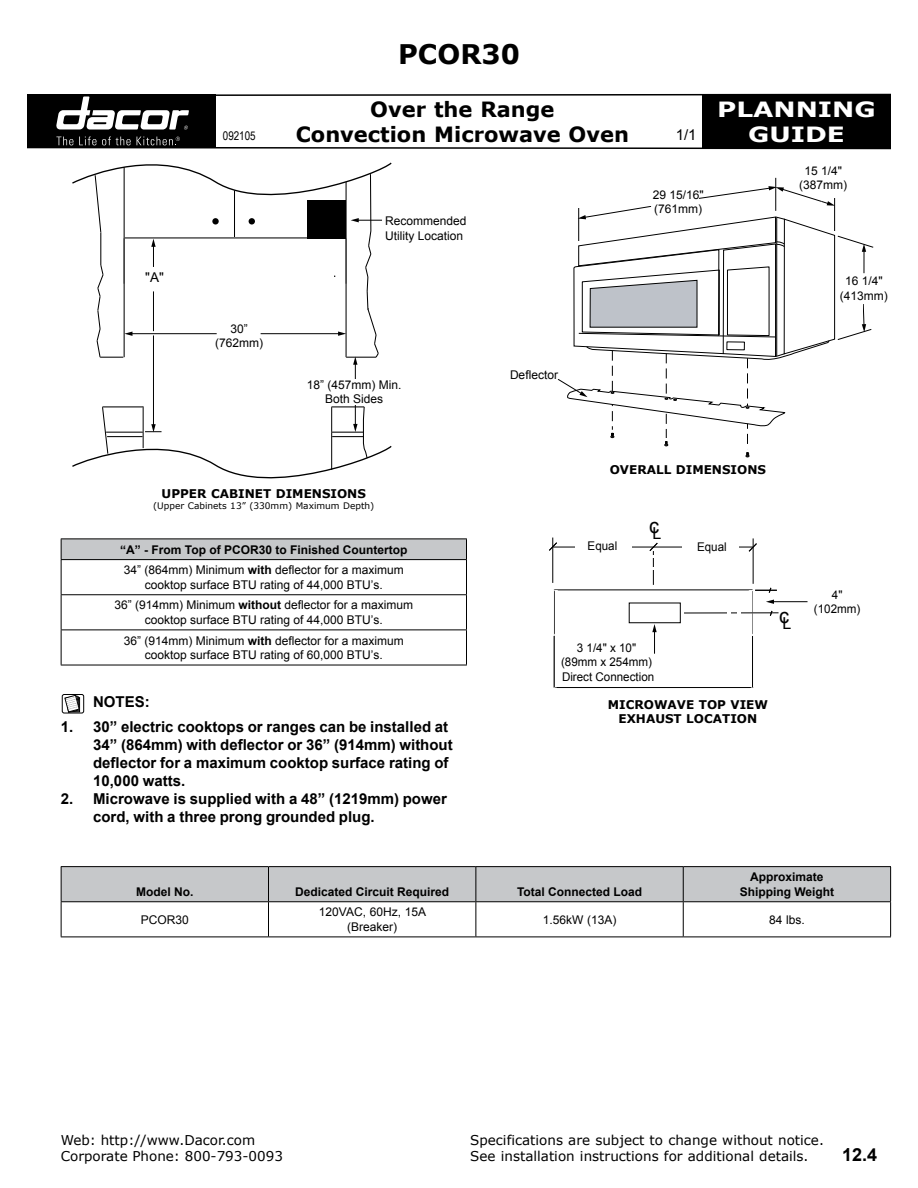
<style>
.page{position:relative;width:918px;height:1188px;background:#fff}
.page>*{position:absolute;margin:0;border:0;box-sizing:border-box;transform-origin:0 0}
.t1{font:700 27px "Verdana";color:#000}
.t2{font:700 21px/25.2px "Verdana";color:#000;text-align:center}
.t3{font:700 21px/25.2px "Verdana";color:#fff;text-align:center;scale:1.25 1}
.t4{font:20.7px "Arial";color:#000}
.t5{font:700 18px "Arial";color:#000}
.t6{font:700 15px/18px "Arial";color:#000}
.t7{font:15px "Arial";color:#000}
.t8{font:13.5px/16.2px "Verdana";color:#000}
.t9{font:13.5px "Arial";color:#000}
.t10{font:12px/14.4px "Arial";color:#000;text-align:center}
.t11{font:700 12px/20.7px "Arial";color:#000}
.t12{font:700 12px/14.4px "Verdana";color:#000}
.t13{font:12px "Arial Narrow";color:#000}
.t14{font:9px "Verdana";color:#000}
.s1{font-weight:400}
.s2{font-weight:700}
</style>
<div class="page">
<div style="left:27px;top:94px;width:189px;height:54px;background:#000"></div>
<div style="left:702px;top:94px;width:189px;height:54px;background:#000"></div>
<svg style="left:27px;top:137px;width:864px;height:13px"></svg>
<svg style="left:56px;top:93px;width:835px;height:37px"></svg>
<hr style="left:153px;top:335px;width:1px;height:91px;background:#000">
<svg style="left:72px;top:162px;width:320px;height:217px"></svg>
<div style="left:139px;top:267px;width:24px;height:24px;background:#fff"></div>
<svg style="left:72px;top:405px;width:320px;height:74px"></svg>
<div style="left:61px;top:539px;width:405px;height:21px;background:#c6c8ca"></div>
<hr style="left:61px;top:538px;width:406px;height:1px;background:#000">
<svg style="left:61px;top:539px;width:1px;height:20px"></svg>
<svg style="left:466px;top:539px;width:1px;height:20px"></svg>
<hr style="left:61px;top:559px;width:406px;height:1px;background:#000">
<hr style="left:61px;top:560px;width:1px;height:34px;background:#000">
<hr style="left:466px;top:560px;width:1px;height:34px;background:#000">
<hr style="left:61px;top:594px;width:406px;height:1px;background:#000">
<hr style="left:61px;top:595px;width:1px;height:35px;background:#000">
<hr style="left:466px;top:595px;width:1px;height:35px;background:#000">
<hr style="left:61px;top:630px;width:406px;height:1px;background:#000">
<hr style="left:61px;top:630px;width:1px;height:35px;background:#000">
<hr style="left:466px;top:630px;width:1px;height:35px;background:#000">
<hr style="left:61px;top:665px;width:406px;height:1px;background:#000">
<div style="left:62px;top:867px;width:828px;height:34px;background:#c6c8ca"></div>
<hr style="left:61px;top:866px;width:207px;height:1px;background:#000">
<hr style="left:61px;top:867px;width:1px;height:34px;background:#000">
<hr style="left:268px;top:866px;width:208px;height:1px;background:#000">
<hr style="left:268px;top:867px;width:1px;height:34px;background:#000">
<hr style="left:476px;top:866px;width:207px;height:1px;background:#000">
<hr style="left:476px;top:867px;width:1px;height:34px;background:#000">
<hr style="left:683px;top:866px;width:208px;height:1px;background:#000">
<hr style="left:683px;top:867px;width:1px;height:34px;background:#000">
<hr style="left:890px;top:867px;width:1px;height:34px;background:#000">
<hr style="left:61px;top:901px;width:207px;height:1px;background:#000">
<hr style="left:61px;top:902px;width:1px;height:35px;background:#000">
<hr style="left:268px;top:901px;width:208px;height:1px;background:#000">
<hr style="left:268px;top:902px;width:1px;height:35px;background:#000">
<hr style="left:476px;top:901px;width:207px;height:1px;background:#000">
<hr style="left:476px;top:902px;width:1px;height:35px;background:#000">
<hr style="left:683px;top:901px;width:208px;height:1px;background:#000">
<hr style="left:683px;top:902px;width:1px;height:35px;background:#000">
<hr style="left:890px;top:902px;width:1px;height:35px;background:#000">
<hr style="left:61px;top:937px;width:207px;height:1px;background:#000">
<hr style="left:268px;top:937px;width:208px;height:1px;background:#000">
<hr style="left:476px;top:937px;width:207px;height:1px;background:#000">
<hr style="left:683px;top:937px;width:208px;height:1px;background:#000">
<div style="left:62px;top:694px;width:22px;height:19px;border:1px solid #000;border-radius:2px"></div>
<svg style="left:65px;top:695px;width:15px;height:17px"></svg>
<hr style="left:775px;top:178px;width:1px;height:33px;background:#000">
<svg style="left:558px;top:186px;width:316px;height:271px"></svg>
<div style="left:727px;top:342px;width:18px;height:8px;border:1px solid #000"></div>
<hr style="left:554px;top:590px;width:199px;height:1px;background:#000">
<hr style="left:752px;top:590px;width:1px;height:98px;background:#000">
<hr style="left:554px;top:590px;width:1px;height:98px;background:#000">
<hr style="left:554px;top:687px;width:199px;height:1px;background:#000">
<hr style="left:653px;top:551px;width:1px;height:34px;background:#000">
<hr style="left:684px;top:613px;width:95px;height:1px;background:#000">
<svg style="left:755px;top:587px;width:22px;height:6px"></svg>
<svg style="left:770px;top:610px;width:3px;height:6px"></svg>
<hr style="left:553px;top:538px;width:1px;height:45px;background:#000">
<hr style="left:753px;top:538px;width:1px;height:46px;background:#000">
<hr style="left:553px;top:547px;width:200px;height:1px;background:#000">
<svg style="left:549px;top:542px;width:8px;height:9px"></svg>
<svg style="left:748px;top:543px;width:9px;height:9px"></svg>
<svg style="left:649px;top:542px;width:9px;height:16px"></svg>
<div style="left:575px;top:542px;width:57px;height:12px;background:#fff"></div>
<div style="left:682px;top:542px;width:56px;height:12px;background:#fff"></div>
<hr style="left:773px;top:601px;width:35px;height:1px;background:#000">
<svg style="left:766px;top:600px;width:8px;height:4px"></svg>
<svg style="left:652px;top:622px;width:5px;height:32px"></svg>
<p class="t9" style="left:145px;top:269px;width:20px">"A"</p>
<h1 class="t1" style="left:398px;top:37px;width:123px">PCOR30</h1>
<h2 class="t2" style="left:296px;top:96px;width:335px">OVER THE RANGE<br>CONVECTION M ICROWAVE OVEN</h2>
<p class="t13" style="left:223px;top:127px;width:34px">092105</p>
<p class="t7" style="left:676px;top:125px;width:22px">1/1</p>
<p class="t10" style="left:215px;top:322px;width:49px">30” (762mm)</p>
<p class="t10" style="left:385px;top:214px;width:83px;text-align:left">Recommended<br>Utility Location</p>
<p class="t10" style="left:307px;top:378px;width:96px">18” (457mm) Min.<br>Both Sides</p>
<p class="t10" style="left:510px;top:368px;width:50px">Deflector</p>
<p class="t10" style="left:653px;top:187px;width:52px;text-align:left">29 15/16" (761mm)</p>
<h2 class="t3" style="left:717px;top:96px;width:128px">PLANNING<br>GUIDE</h2>
<p class="t10" style="left:799px;top:163px;width:49px">15 1/4" (387mm)</p>
<p class="t10" style="left:840px;top:274px;width:49px">16 1/4" (413mm)</p>
<p class="t12" style="left:610px;top:462px;width:47px">OVE RALL</p>
<p class="t12" style="left:676px;top:462px;width:92px">DIMENSIONS</p>
<p class="t12" style="left:162px;top:486px;width:19px">UPPE</p>
<p class="t12" style="left:197px;top:486px;width:51px">R CABINET</p>
<p class="t12" style="left:276px;top:486px;width:92px">DIMENSIONS</p>
<p class="t14" style="left:153px;top:500px;width:223px">(Upper Cabinets 13” (330mm) Maximum Depth)</p>
<p class="t11" style="left:120px;top:539px;width:289px">“A” - From Top of PCOR30 to Finished Countertop<br><span class="s1">34” (864mm) Minimum</span> with <span class="s1">deflector for a maximum</span></p>
<p class="t10" style="left:114px;top:574px;width:300px;line-height:20.7px">cooktop surface BTU rating of 44,000 BTU’s.<br>36” (914mm) Minimum <span class="s2">without</span> deflector for a maximum</p>
<p class="t10" style="left:124px;top:609px;width:282px;line-height:20.7px">cooktop surface BTU rating of 44,000 BTU’s.<br>36” (914mm) Minimum <span class="s2">with</span> deflector for a maximum</p>
<p class="t10" style="left:145px;top:648px;width:239px">cooktop surface BTU rating of 60,000 BTU’s.</p>
<p class="t6" style="left:93px;top:693px;width:58px">NOTES:</p>
<p class="t6" style="left:93px;top:718px;width:361px;text-indent:-32px">1. 30” electric cooktops or ranges can be installed at 34” (864mm) with deflector or 36” (914mm) without deflector for a maximum cooktop surface rating of 10,000 watts.</p>
<p class="t6" style="left:93px;top:790px;width:355px;text-indent:-32px">2. Microwave is supplied with a 48” (1219mm) power cord, with a three prong grounded plug.</p>
<h3 class="t4" style="left:649px;top:512px;width:14px">c<sub>L</sub></h3>
<p class="t10" style="left:588px;top:539px;width:31px">Equal</p>
<p class="t10" style="left:697px;top:539px;width:31px">Equal</p>
<p class="t10" style="left:561px;top:641px;width:95px">3 1/4" x 10" (89mm x 254mm)<br>Direct Connection</p>
<p class="t12" style="left:619px;top:697px;width:151px;text-indent:-11px">MIC ROWAVE TOP VIEW<br>EXHAU</p>
<p class="t12" style="left:665px;top:711px;width:48px">ST LOCATI</p>
<p class="t12" style="left:737px;top:711px;width:20px">ON</p>
<h3 class="t4" style="left:779px;top:602px;width:14px">c<sub>L</sub></h3>
<p class="t10" style="left:814px;top:588px;width:48px">4" (102mm)</p>
<p class="t11" style="left:136px;top:882px;width:59px">Model No.</p>
<p class="t11" style="left:295px;top:882px;width:156px">Dedicated Circuit Required</p>
<p class="t11" style="left:517px;top:882px;width:127px">Total Connected Load</p>
<p class="t11" style="left:740px;top:870px;width:96px;line-height:14.4px;text-align:center">Approximate<br>Shipping Weight</p>
<p class="t10" style="left:141px;top:912px;width:50px">PCOR30</p>
<p class="t10" style="left:319px;top:905px;width:109px">120VAC, 60Hz, 15A (Breaker)</p>
<p class="t10" style="left:543px;top:912px;width:75px">1.56kW (13A)</p>
<p class="t10" style="left:769px;top:912px;width:37px">84 lbs.</p>
<p class="t8" style="left:61px;top:1131px;width:224px">Web: http://www.Dacor.com<br>Corporate Phone: 800-793-0093</p>
<p class="t8" style="left:470px;top:1131px;width:355px">Specifications are subject to change without notice.<br>See installation instructions for additional details.</p>
<h3 class="t5" style="left:842px;top:1143px;width:37px">12.4</h3>
</div>
